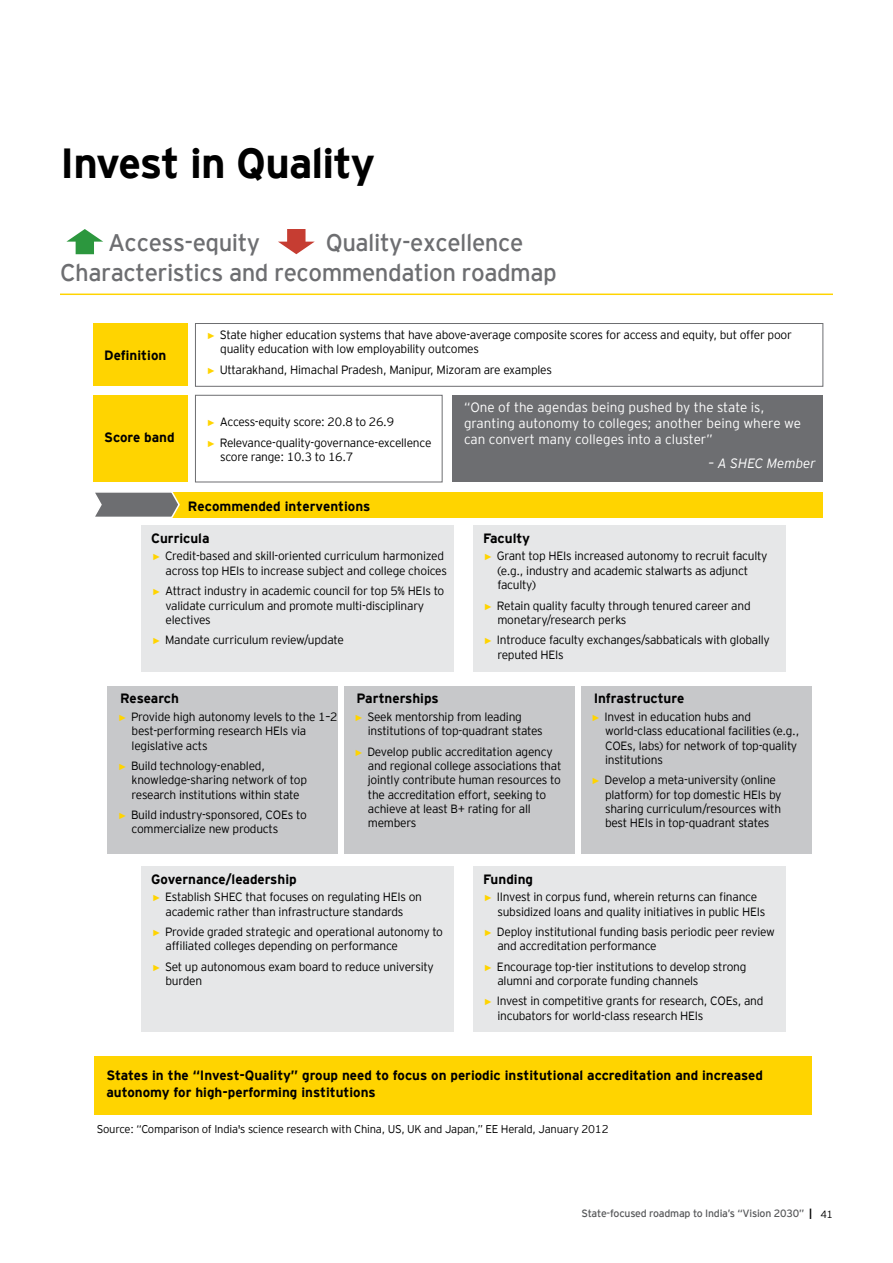
<style>
.page{position:relative;width:893px;height:1263px;background:#fff}
.page>*{position:absolute;margin:0;border:0;box-sizing:border-box;transform-origin:0 0}
.t1{font:700 42px "EY Interstate";letter-spacing:-.02em;color:#000}
.t2{font:24px/30px "EY Interstate";letter-spacing:-.02em;color:#6d6e71}
.t3{font:700 13.5px/16.2px "EY Interstate";color:#000}
.t4{font:300 13.5px/16.2px "EY Interstate";color:#fff}
.t5{font:italic 300 13.5px "EY Interstate";color:#fff}
.t6{font:300 12px/14.4px "EY Interstate";letter-spacing:-.02em;color:#000}
.t7{font:300 11.25px "EY Interstate";letter-spacing:-.02em;color:#000}
.t8{font:10.5px "EY Interstate";letter-spacing:-.02em;color:#58595b}
.s1{font-family:"Arial";font-weight:400;font-size:9px;color:#ffd400}
.s2{font-weight:700;color:#000}
.s3{font-weight:300;color:#000}
</style>
<div class="page">
<hr style="left:60px;top:294px;width:773px;height:1px;background:#ffd400">
<div style="left:108px;top:686px;width:230px;height:168px;background:#c7c8ca"></div>
<div style="left:344px;top:686px;width:230px;height:168px;background:#c7c8ca"></div>
<div style="left:581px;top:686px;width:230px;height:168px;background:#c7c8ca"></div>
<div style="left:142px;top:526px;width:312px;height:146px;background:#e6e7e8"></div>
<div style="left:142px;top:867px;width:312px;height:165px;background:#e6e7e8"></div>
<div style="left:94px;top:323px;width:94px;height:63px;background:#ffd400"></div>
<div style="left:195px;top:323px;width:628px;height:64px;border:1px solid #6d6e71"></div>
<div style="left:94px;top:395px;width:94px;height:87px;background:#ffd400"></div>
<div style="left:94px;top:1056px;width:717px;height:59px;background:#ffd400"></div>
<div style="left:195px;top:395px;width:247px;height:87px;border:1px solid #6d6e71"></div>
<div style="left:474px;top:526px;width:312px;height:146px;background:#e6e7e8"></div>
<div style="left:452px;top:395px;width:371px;height:87px;background:#6d6e71"></div>
<div style="left:166px;top:492px;width:657px;height:25px;background:#ffd400"></div>
<svg style="left:95px;top:492px;width:86px;height:26px;background:#87857c"></svg>
<div style="left:474px;top:867px;width:312px;height:165px;background:#e6e7e8"></div>
<svg style="left:66px;top:229px;width:37px;height:25px"></svg>
<svg style="left:278px;top:229px;width:37px;height:25px"></svg>
<h1 class="t1" style="left:60px;top:133px;width:317px">Invest in Quality</h1>
<h2 class="t2" style="left:60px;top:226px;width:498px;text-indent:266px">Quality-excellence<br>Characteristics and recommendation roadmap</h2>
<h2 class="t2" style="left:108px;top:226px;width:154px">Access-equity</h2>
<p class="t3" style="left:104px;top:347px;width:64px">Definition</p>
<p class="t3" style="left:104px;top:428px;width:72px">Score band</p>
<p class="t6" style="left:220px;top:327px;width:573px;text-indent:-13px"><span class="s1">►</span> State higher education systems that have above-average composite scores for access and equity, but offer poor quality education with low employability outcomes</p>
<p class="t6" style="left:207px;top:362px;width:347px"><span class="s1">►</span> Uttarakhand, Himachal Pradesh, Manipur, Mizoram are examples</p>
<p class="t6" style="left:207px;top:411px;width:226px;line-height:20.4px"><span class="s1">►</span> Access-equity score: 20.8 to 26.9<br><span class="s1">►</span> Relevance-quality-governance-excellence</p>
<p class="t6" style="left:220px;top:449px;width:135px">score range: 10.3 to 16.7</p>
<p class="t4" style="left:464px;top:398px;width:338px">“One of the agendas being pushed by the state is, granting autonomy to colleges; another being where we can convert many colleges into a cluster”</p>
<p class="t5" style="left:709px;top:453px;width:109px">– A SHEC Member</p>
<p class="t3" style="left:188px;top:497px;width:184px">Recommended interventions</p>
<p class="t3" style="left:151px;top:529px;width:60px">Curricula</p>
<p class="t3" style="left:483px;top:529px;width:48px">Faculty</p>
<p class="t6" style="left:152px;top:548px;width:296px;text-align:right"><span class="s1">►</span> Credit-based and skill-oriented curriculum harmonized across top HEIs to increase subject and college choices</p>
<p class="t6" style="left:165px;top:583px;width:280px;text-indent:-13px"><span class="s1">►</span> Attract industry in academic council for top 5% HEIs to validate curriculum and promote multi-disciplinary electives</p>
<p class="t6" style="left:152px;top:632px;width:193px"><span class="s1">►</span> Mandate curriculum review/update</p>
<p class="t6" style="left:497px;top:548px;width:272px;text-indent:-13px"><span class="s1">►</span> Grant top HEIs increased autonomy to recruit faculty (e.g., industry and academic stalwarts as adjunct faculty)</p>
<p class="t6" style="left:497px;top:597px;width:255px;text-indent:-13px"><span class="s1">►</span> Retain quality faculty through tenured career and monetary/research perks</p>
<p class="t6" style="left:497px;top:632px;width:274px;text-indent:-13px"><span class="s1">►</span> Introduce faculty exchanges/sabbaticals with globally reputed HEIs</p>
<p class="t3" style="left:120px;top:689px;width:60px">Research</p>
<p class="t3" style="left:356px;top:689px;width:84px">Partnerships</p>
<p class="t3" style="left:594px;top:689px;width:92px">Infrastructure</p>
<p class="t6" style="left:132px;top:709px;width:208px;text-indent:-13px"><span class="s1">►</span> Provide high autonomy levels to the 1–2 best-performing research HEIs via legislative acts</p>
<p class="t6" style="left:132px;top:758px;width:177px;text-indent:-13px"><span class="s1">►</span> Build technology-enabled, knowledge-sharing network of top research institutions within state</p>
<p class="t6" style="left:132px;top:807px;width:177px;text-indent:-13px"><span class="s1">►</span> Build industry-sponsored, COEs to commercialize new products</p>
<p class="t3" style="left:151px;top:870px;width:147px">Governance/leadership</p>
<p class="t6" style="left:368px;top:709px;width:177px;text-indent:-13px"><span class="s1">►</span> Seek mentorship from leading institutions of top-quadrant states</p>
<p class="t6" style="left:368px;top:743px;width:195px;text-indent:-13px"><span class="s1">►</span> Develop public accreditation agency and regional college associations that jointly contribute human resources to the accreditation effort, seeking to achieve at least B+ rating for all members</p>
<p class="t3" style="left:483px;top:870px;width:52px">Funding</p>
<p class="t6" style="left:605px;top:709px;width:196px;text-indent:-13px"><span class="s1">►</span> Invest in education hubs and world-class educational facilities (e.g.,<br>COEs, labs) for network of top-quality institutions</p>
<p class="t6" style="left:605px;top:772px;width:178px;text-indent:-13px"><span class="s1">►</span> Develop a meta-university (online platform) for top domestic HEIs by sharing curriculum/resources with best HEIs in top-quadrant states</p>
<p class="t6" style="left:152px;top:889px;width:272px;text-align:center"><span class="s1">►</span> Establish SHEC that focuses on regulating HEIs on academic rather than infrastructure standards</p>
<p class="t6" style="left:165px;top:924px;width:279px;text-indent:-13px"><span class="s1">►</span> Provide graded strategic and operational autonomy to affiliated colleges depending on performance</p>
<p class="t6" style="left:165px;top:958px;width:270px;text-indent:-13px"><span class="s1">►</span> Set up autonomous exam board to reduce university burden</p>
<p class="t6" style="left:497px;top:889px;width:269px;text-indent:-13px"><span class="s1">►</span> IInvest in corpus fund, wherein returns can finance subsidized loans and quality initiatives in public HEIs</p>
<p class="t6" style="left:497px;top:924px;width:279px;text-indent:-13px"><span class="s1">►</span> Deploy institutional funding basis periodic peer review and accreditation performance</p>
<p class="t6" style="left:497px;top:958px;width:251px;text-indent:-13px"><span class="s1">►</span> Encourage top-tier institutions to develop strong alumni and corporate funding channels</p>
<p class="t6" style="left:497px;top:993px;width:268px;text-indent:-13px"><span class="s1">►</span> Invest in competitive grants for research, COEs, and incubators for world-class research HEIs</p>
<p class="t3" style="left:106px;top:1067px;width:658px">States in the “Invest-Quality” group need to focus on periodic institutional accreditation and increased autonomy for high-performing institutions</p>
<p class="t7" style="left:97px;top:1120px;width:513px">Source: “Comparison of India's science research with China, US, UK and Japan,” EE Herald, January 2012</p>
<p class="t8" style="left:582px;top:1206px;width:253px">State-focused roadmap to India’s “Vision 2030” <span class="s2">|</span> <span class="s3">41</span></p>
</div>
